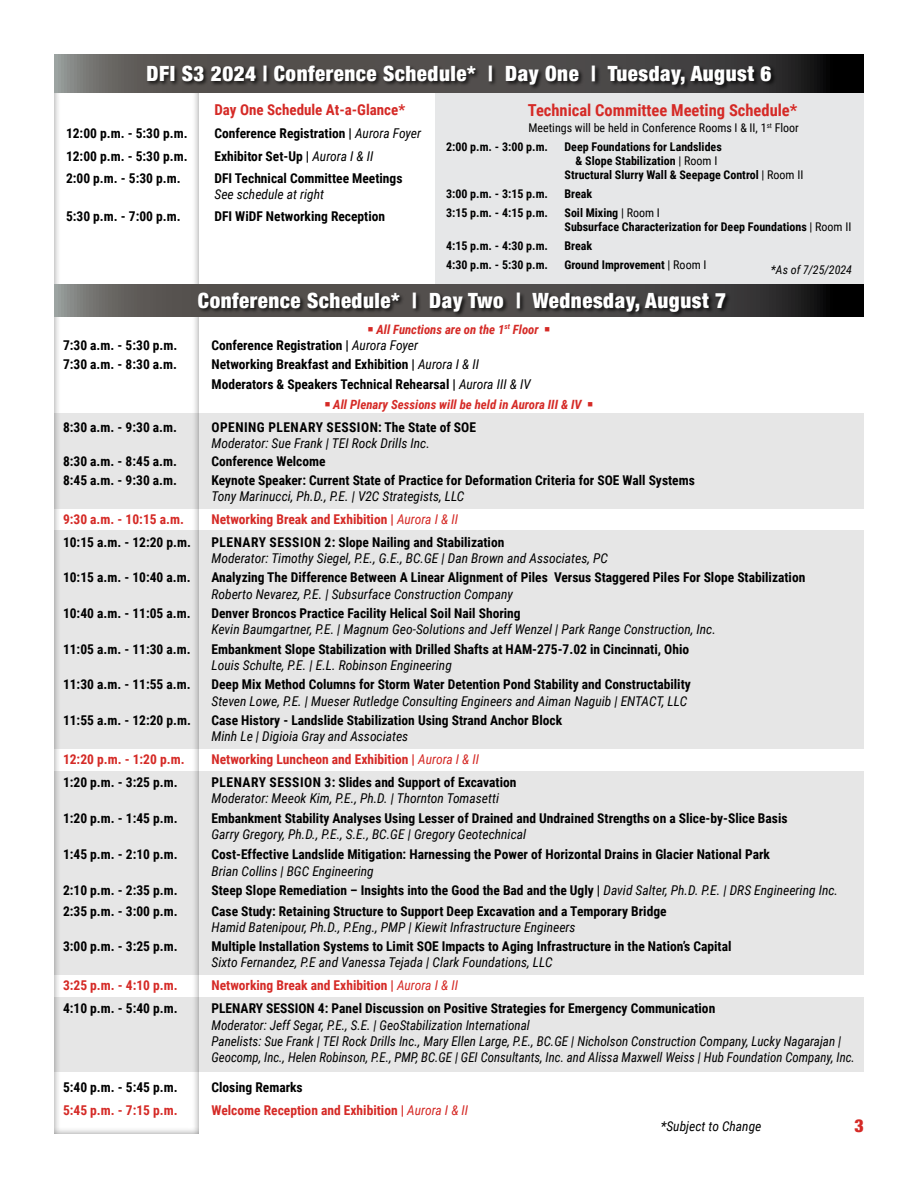
<style>
.page{position:relative;width:918px;height:1188px;background:#fff}
.page>*{position:absolute;margin:0;border:0;box-sizing:border-box;transform-origin:0 0}
.t1{font:900 condensed 21px "Helvetica Neue";letter-spacing:.025em;color:#fff}
.t2{font:900 condensed 18px "Helvetica Neue";color:#d52a26}
.t3{font:700 16.5px "Roboto Condensed";color:#d52a26}
.t4{font:700 15px "Roboto Condensed";color:#d52a26}
.t5{font:700 13.5px/19.5px "Roboto Condensed";color:#000}
.t6{font:italic 13.5px/16.2px "Roboto Condensed";color:#000}
.t7{font:700 13.5px "Roboto Condensed";color:#d52a26}
.t8{font:700 13.5px "Roboto Condensed";letter-spacing:.035em;color:#000}
.t9{font:italic 700 12.75px "Roboto Condensed";color:#d52a26}
.t10{font:700 12px/14.4px "Roboto Condensed";color:#000}
.t11{font:12px/18.8px "Roboto Condensed";color:#000}
.t12{font:italic 12px "Roboto Condensed";color:#000}
.s1{font-weight:700}
.s2{font-weight:400;font-style:italic}
.s3{font-weight:400}
</style>
<div class="page">
<div style="left:435px;top:93px;width:429px;height:199px;background:#e6e7e8"></div>
<div style="left:54px;top:771px;width:810px;height:203px;background:#e6e6e6"></div>
<svg style="left:54px;top:285px;width:810px;height:32px;background:#474644"></svg>
<svg style="left:54px;top:54px;width:810px;height:39px;background:#484745"></svg>
<div style="left:146px;top:65px;width:631px;height:25px;background:#000;opacity:.75"></div>
<div style="left:197px;top:292px;width:534px;height:25px;background:#000;opacity:.75"></div>
<div style="left:54px;top:414px;width:810px;height:95px;background:#e6e6e6"></div>
<div style="left:54px;top:530px;width:810px;height:219px;background:#e6e6e6"></div>
<div style="left:54px;top:997px;width:810px;height:75px;background:#e6e6e6"></div>
<h1 class="t1" style="left:147px;top:56px;width:627px">DFI S3 2024 | Conference Schedule* | Day One | Tuesday, August 6</h1>
<p class="t4" style="left:214px;top:99px;width:192px">Day One Schedule At-a-Glance*</p>
<p class="t3" style="left:528px;top:98px;width:271px">Technical Committee Meeting Schedule*</p>
<p class="t11" style="left:446px;top:118px;width:354px;text-indent:82px">Meetings will be held in Conference Rooms I &amp; II, 1<sup>st</sup> Floor<br><span class="s1">2:00 p.m. - 3:00 p.m.</span></p>
<p class="t5" style="left:66px;top:123px;width:123px">12:00 p.m. - 5:30 p.m.</p>
<p class="t5" style="left:214px;top:123px;width:208px">Conference Registration | <span class="s2">Aurora Foyer</span></p>
<p class="t5" style="left:66px;top:146px;width:123px">12:00 p.m. - 5:30 p.m.</p>
<p class="t5" style="left:214px;top:146px;width:160px">Exhibitor Set-Up | <span class="s2">Aurora I &amp; II</span></p>
<p class="t5" style="left:66px;top:168px;width:116px">2:00 p.m. - 5:30 p.m.</p>
<p class="t5" style="left:214px;top:168px;width:190px">DFI Technical Committee Meetings</p>
<p class="t6" style="left:214px;top:185px;width:111px">See schedule at right</p>
<p class="t5" style="left:66px;top:206px;width:116px">5:30 p.m. - 7:00 p.m.</p>
<p class="t5" style="left:214px;top:206px;width:172px">DFI WiDF Networking Reception</p>
<p class="t10" style="left:565px;top:139px;width:159px">Deep Foundations for Landslides</p>
<p class="t10" style="left:576px;top:153px;width:143px">&amp; Slope Stabilization <span class="s3">| Room I</span></p>
<p class="t10" style="left:565px;top:167px;width:240px">Structural Slurry Wall &amp; Seepage Control <span class="s3">| Room II</span></p>
<p class="t10" style="left:446px;top:186px;width:104px">3:00 p.m. - 3:15 p.m.</p>
<p class="t10" style="left:565px;top:186px;width:29px">Break</p>
<p class="t10" style="left:446px;top:205px;width:104px">3:15 p.m. - 4:15 p.m.</p>
<p class="t10" style="left:565px;top:205px;width:288px">Soil Mixing <span class="s3">| Room I<br></span>Subsurface Characterization for Deep Foundations <span class="s3">| Room II</span></p>
<p class="t10" style="left:446px;top:238px;width:104px">4:15 p.m. - 4:30 p.m.</p>
<p class="t10" style="left:565px;top:238px;width:29px">Break</p>
<p class="t10" style="left:446px;top:257px;width:104px">4:30 p.m. - 5:30 p.m.</p>
<p class="t10" style="left:565px;top:257px;width:143px">Ground Improvement <span class="s3">| Room I</span></p>
<p class="t12" style="left:771px;top:261px;width:83px">*As of 7/25/2024</p>
<h1 class="t1" style="left:198px;top:283px;width:530px">Conference Schedule* | Day Two | Wednesday, August 7</h1>
<p class="t9" style="left:368px;top:320px;width:184px">■ All Functions are on the 1<sup>st</sup> Floor ■</p>
<p class="t5" style="left:63px;top:335px;width:116px">7:30 a.m. - 5:30 p.m.</p>
<p class="t5" style="left:212px;top:335px;width:208px">Conference Registration | <span class="s2">Aurora Foyer</span></p>
<p class="t5" style="left:63px;top:354px;width:116px">7:30 a.m. - 8:30 a.m.</p>
<p class="t5" style="left:212px;top:354px;width:321px">Networking Breakfast and Exhibition | <span class="s2">Aurora I &amp; II<br></span>Moderators &amp; Speakers Technical Rehearsal | <span class="s2">Aurora III &amp; IV</span></p>
<p class="t9" style="left:325px;top:395px;width:270px">■ All Plenary Sessions will be held in Aurora III &amp; IV ■</p>
<p class="t5" style="left:63px;top:417px;width:116px">8:30 a.m. - 9:30 a.m.</p>
<p class="t8" style="left:212px;top:417px;width:266px">OPENING PLENARY SESSION: The State of SOE</p>
<p class="t6" style="left:212px;top:435px;width:220px">Moderator: Sue Frank | TEI Rock Drills Inc.</p>
<p class="t5" style="left:63px;top:451px;width:116px">8:30 a.m. - 8:45 a.m.</p>
<p class="t5" style="left:212px;top:451px;width:116px">Conference Welcome</p>
<p class="t5" style="left:63px;top:470px;width:116px">8:45 a.m. - 9:30 a.m.</p>
<p class="t5" style="left:212px;top:470px;width:485px">Keynote Speaker: Current State of Practice for Deformation Criteria for SOE Wall Systems</p>
<p class="t6" style="left:212px;top:487px;width:254px">Tony Marinucci, Ph.D., P.E. | V2C Strategists, LLC</p>
<p class="t7" style="left:63px;top:510px;width:123px">9:30 a.m. - 10:15 a.m.</p>
<p class="t7" style="left:212px;top:510px;width:248px">Networking Break and Exhibition | <span class="s2">Aurora I &amp; II</span></p>
<p class="t5" style="left:63px;top:532px;width:130px">10:15 a.m. - 12:20 p.m.</p>
<p class="t5" style="left:212px;top:532px;width:294px">PLENARY SESSION 2: Slope Nailing and Stabilization</p>
<p class="t6" style="left:212px;top:550px;width:398px">Moderator: Timothy Siegel, P.E., G.E., BC.GE | Dan Brown and Associates, PC</p>
<p class="t5" style="left:63px;top:567px;width:129px">10:15 a.m. - 10:40 a.m.</p>
<p class="t5" style="left:212px;top:567px;width:595px">Analyzing The Difference Between A Linear Alignment of Piles Versus Staggered Piles For Slope Stabilization</p>
<p class="t6" style="left:212px;top:585px;width:303px">Roberto Nevarez, P.E. | Subsurface Construction Company</p>
<p class="t5" style="left:63px;top:603px;width:129px">10:40 a.m. - 11:05 a.m.</p>
<p class="t5" style="left:212px;top:603px;width:311px">Denver Broncos Practice Facility Helical Soil Nail Shoring</p>
<p class="t6" style="left:212px;top:621px;width:506px">Kevin Baumgartner, P.E. | Magnum Geo-Solutions and Jeff Wenzel | Park Range Construction, Inc.</p>
<p class="t5" style="left:63px;top:639px;width:129px">11:05 a.m. - 11:30 a.m.</p>
<p class="t5" style="left:212px;top:639px;width:479px">Embankment Slope Stabilization with Drilled Shafts at HAM-275-7.02 in Cincinnati, Ohio</p>
<p class="t6" style="left:212px;top:656px;width:242px">Louis Schulte, P.E. | E.L. Robinson Engineering</p>
<p class="t5" style="left:63px;top:674px;width:129px">11:30 a.m. - 11:55 a.m.</p>
<p class="t5" style="left:212px;top:674px;width:481px">Deep Mix Method Columns for Storm Water Detention Pond Stability and Constructability</p>
<p class="t6" style="left:212px;top:692px;width:477px">Steven Lowe, P.E. | Mueser Rutledge Consulting Engineers and Aiman Naguib | ENTACT, LLC</p>
<p class="t5" style="left:63px;top:710px;width:130px">11:55 a.m. - 12:20 p.m.</p>
<p class="t5" style="left:212px;top:710px;width:352px">Case History - Landslide Stabilization Using Strand Anchor Block</p>
<p class="t6" style="left:212px;top:728px;width:198px">Minh Le | Digioia Gray and Associates</p>
<p class="t7" style="left:63px;top:750px;width:123px">12:20 p.m. - 1:20 p.m.</p>
<p class="t7" style="left:212px;top:750px;width:269px">Networking Luncheon and Exhibition | <span class="s2">Aurora I &amp; II</span></p>
<p class="t5" style="left:63px;top:772px;width:116px">1:20 p.m. - 3:25 p.m.</p>
<p class="t5" style="left:212px;top:772px;width:306px">PLENARY SESSION 3: Slides and Support of Excavation</p>
<p class="t6" style="left:212px;top:790px;width:289px">Moderator: Meeok Kim, P.E., Ph.D. | Thornton Tomasetti</p>
<p class="t5" style="left:63px;top:808px;width:116px">1:20 p.m. - 1:45 p.m.</p>
<p class="t5" style="left:212px;top:808px;width:578px">Embankment Stability Analyses Using Lesser of Drained and Undrained Strengths on a Slice-by-Slice Basis</p>
<p class="t6" style="left:212px;top:826px;width:316px">Garry Gregory, Ph.D., P.E., S.E., BC.GE | Gregory Geotechnical</p>
<p class="t5" style="left:63px;top:844px;width:116px">1:45 p.m. - 2:10 p.m.</p>
<p class="t5" style="left:212px;top:844px;width:560px">Cost-Effective Landslide Mitigation: Harnessing the Power of Horizontal Drains in Glacier National Park</p>
<p class="t6" style="left:212px;top:862px;width:164px">Brian Collins | BGC Engineering</p>
<p class="t5" style="left:63px;top:880px;width:116px">2:10 p.m. - 2:35 p.m.</p>
<p class="t5" style="left:212px;top:880px;width:628px">Steep Slope Remediation – Insights into the Good the Bad and the Ugly | <span class="s2">David Salter, Ph.D. P.E. | DRS Engineering Inc.</span></p>
<p class="t5" style="left:63px;top:901px;width:116px">2:35 p.m. - 3:00 p.m.</p>
<p class="t5" style="left:212px;top:901px;width:457px">Case Study: Retaining Structure to Support Deep Excavation and a Temporary Bridge</p>
<p class="t6" style="left:212px;top:918px;width:366px">Hamid Batenipour, Ph.D., P.Eng., PMP | Kiewit Infrastructure Engineers</p>
<p class="t5" style="left:63px;top:936px;width:116px">3:00 p.m. - 3:25 p.m.</p>
<p class="t5" style="left:212px;top:936px;width:521px">Multiple Installation Systems to Limit SOE Impacts to Aging Infrastructure in the Nation’s Capital</p>
<p class="t6" style="left:212px;top:954px;width:343px">Sixto Fernandez, P.E and Vanessa Tejada | Clark Foundations, LLC</p>
<p class="t7" style="left:63px;top:976px;width:116px">3:25 p.m. - 4:10 p.m.</p>
<p class="t7" style="left:212px;top:976px;width:248px">Networking Break and Exhibition | <span class="s2">Aurora I &amp; II</span></p>
<p class="t5" style="left:63px;top:998px;width:116px">4:10 p.m. - 5:40 p.m.</p>
<p class="t5" style="left:212px;top:998px;width:505px">PLENARY SESSION 4: Panel Discussion on Positive Strategies for Emergency Communication</p>
<p class="t6" style="left:212px;top:1016px;width:645px">Moderator: Jeff Segar, P.E., S.E. | GeoStabilization International<br>Panelists: Sue Frank | TEI Rock Drills Inc., Mary Ellen Large, P.E., BC.GE | Nicholson Construction Company, Lucky Nagarajan |<br>Geocomp, Inc., Helen Robinson, P.E., PMP, BC.GE | GEI Consultants, Inc. and Alissa Maxwell Weiss | Hub Foundation Company, Inc.</p>
<p class="t5" style="left:63px;top:1077px;width:116px">5:40 p.m. - 5:45 p.m.</p>
<p class="t5" style="left:212px;top:1077px;width:93px">Closing Remarks</p>
<p class="t7" style="left:63px;top:1100px;width:116px">5:45 p.m. - 7:15 p.m.</p>
<p class="t7" style="left:212px;top:1100px;width:258px">Welcome Reception and Exhibition | <span class="s2">Aurora I &amp; II</span></p>
<p class="t6" style="left:661px;top:1117px;width:102px">*Subject to Change</p>
<h2 class="t2" style="left:855px;top:1111px;width:11px">3</h2>
</div>
